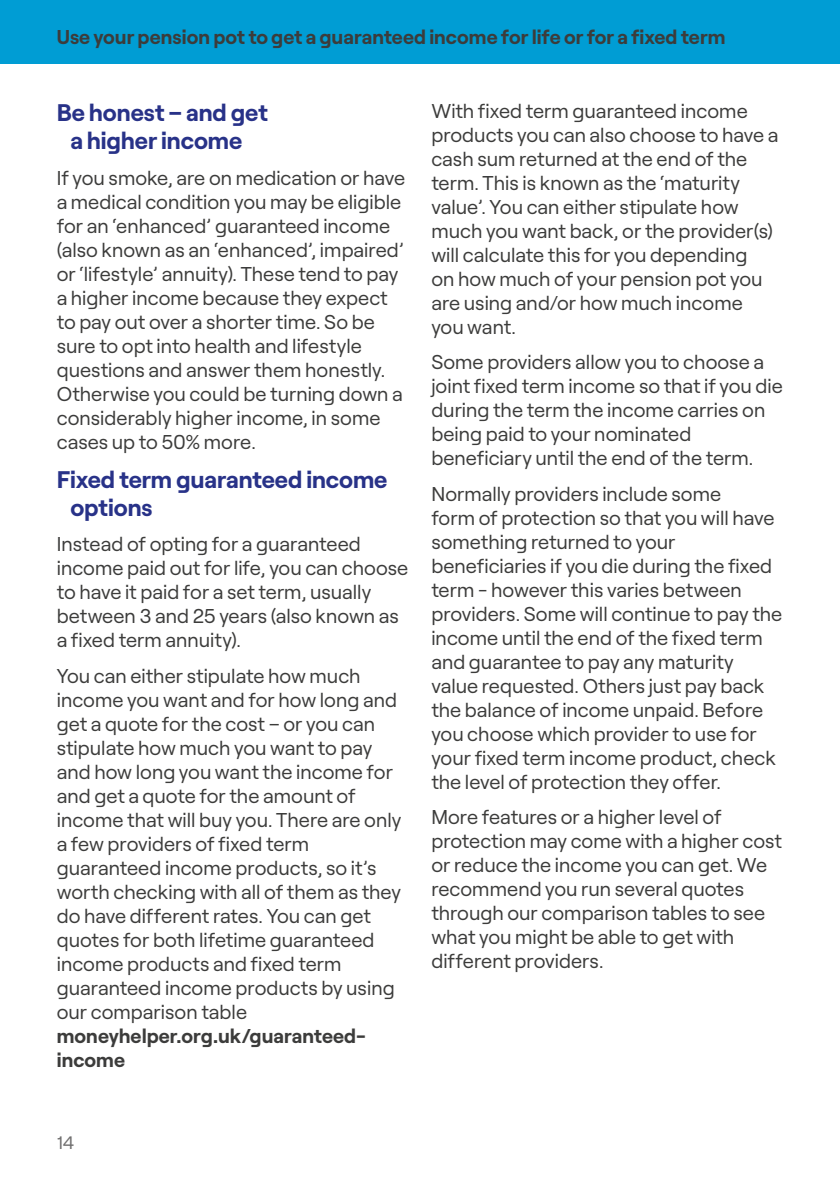
<style>
.page{position:relative;width:840px;height:1191px;background:#fff}
.page>*{position:absolute;margin:0;border:0;box-sizing:border-box;transform-origin:0 0}
.Subheader2_12_14{font:700 24px/28px "Roobert";letter-spacing:-.005em;color:#283288;text-align:center}
.Body_10_12{font:20px/24px "Roobert";color:#3c3c3b}
.Subheader2_10_12_on{font:700 20px "Roobert";color:#3c3c3b}
.t1{font:18px "Roobert";color:#706f6f}
.s1{font-weight:700}
</style>
<div class="page">
<div style="left:0;top:0;width:839px;height:64px;background:#009dd4"></div>
<p class="Subheader2_10_12_on" style="left:57px;top:22px;width:670px">Use your pension pot to get a guaranteed income for life or for a fixed term</p>
<p class="Subheader2_12_14" style="left:57px;top:97px;width:213px">Be honest – and get a higher income</p>
<p class="Body_10_12" style="left:57px;top:164px;width:350px">If you smoke, are on medication or have a medical condition you may be eligible for an ‘enhanced’ guaranteed income (also known as an ‘enhanced’, impaired’ or ‘lifestyle’ annuity). These tend to pay a higher income because they expect to pay out over a shorter time. So be sure to opt into health and lifestyle questions and answer them honestly.<br>Otherwise you could be turning down a considerably higher income, in some cases up to 50% more.</p>
<p class="Subheader2_12_14" style="left:70px;top:463px;width:318px;text-align:left;text-indent:-14px">Fixed term guaranteed income options</p>
<p class="Body_10_12" style="left:57px;top:531px;width:353px">Instead of opting for a guaranteed income paid out for life, you can choose to have it paid for a set term, usually between 3 and 25 years (also known as a fixed term annuity).</p>
<p class="Body_10_12" style="left:57px;top:662px;width:346px">You can either stipulate how much income you want and for how long and get a quote for the cost – or you can stipulate how much you want to pay and how long you want the income for and get a quote for the amount of income that will buy you. There are only a few providers of fixed term guaranteed income products, so it’s worth checking with all of them as they do have different rates. You can get quotes for both lifetime guaranteed income products and fixed term guaranteed income products by using our comparison table <span class="s1">moneyhelper.org.uk/guaranteed&shy;income</span></p>
<p class="Body_10_12" style="left:431px;top:97px;width:348px">With fixed term guaranteed income products you can also choose to have a cash sum returned at the end of the term. This is known as the ‘maturity value’. You can either stipulate how much you want back, or the provider(s) will calculate this for you depending<br>on how much of your pension pot you are using and/or how much income you want.</p>
<p class="Body_10_12" style="left:431px;top:349px;width:353px">Some providers allow you to choose a joint fixed term income so that if you die during the term the income carries on being paid to your nominated beneficiary until the end of the term.</p>
<p class="Body_10_12" style="left:431px;top:480px;width:352px">Normally providers include some<br>form of protection so that you will have something returned to your beneficiaries if you die during the fixed term - however this varies between providers. Some will continue to pay the income until the end of the fixed term and guarantee to pay any maturity value requested. Others just pay back the balance of income unpaid. Before you choose which provider to use for your fixed term income product, check the level of protection they offer.</p>
<p class="Body_10_12" style="left:431px;top:803px;width:352px">More features or a higher level of protection may come with a higher cost or reduce the income you can get. We recommend you run several quotes through our comparison tables to see what you might be able to get with different providers.</p>
<p class="t1" style="left:57px;top:1128px;width:19px">14</p>
</div>
